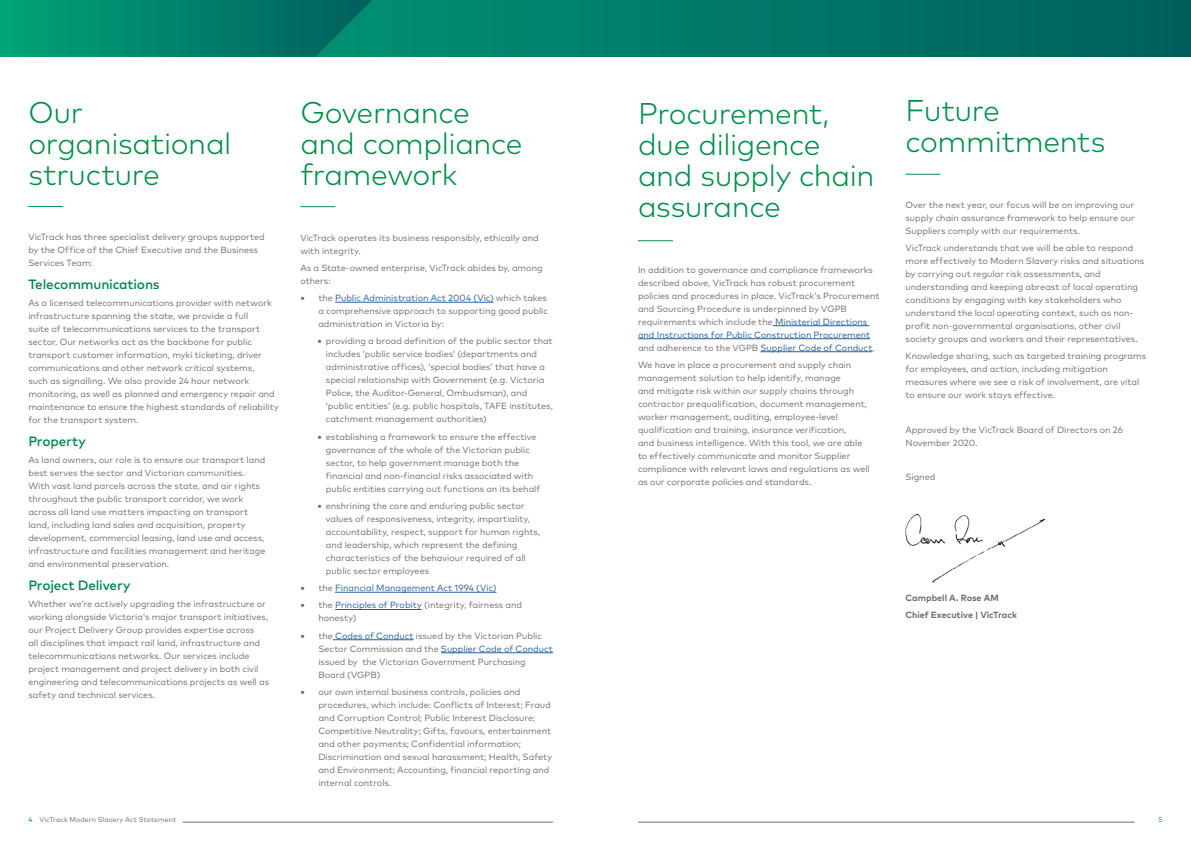
<style>
.page{position:relative;width:1191px;height:842px;background:#fff}
.page>*{position:absolute;margin:0;border:0;box-sizing:border-box;transform-origin:0 0}
.t1{font:300 30px/31px "Mark";letter-spacing:-.015em;color:#009047}
.t2{font:500 13.5px "Mark OT";letter-spacing:-.015em;color:#00854c}
.t3{font:9px/13px "Mark OT";color:#6d6e71}
.t4{font:700 9px/17.3px "Mark OT";color:#6d6e71}
.t5{font:9px "Mark OT";color:#215e9e}
.t6{font:7px "Mark OT";letter-spacing:.01em;color:#6d6e71}
.t7{font:7px "Mark OT";color:#009047}
.s1{font-family:"Mark";font-weight:700;font-size:10px}
.s2{color:#215e9e}
.s3{font-family:"Mark";font-weight:700;font-size:10px;color:#6d6e71}
.s4{color:#6d6e71}
.s5{color:#009047}
</style>
<div class="page">
<svg style="left:372px;top:0;width:819px;height:57px;background:#007666"></svg>
<svg style="left:0;top:0;width:372px;height:57px;background:#00846b"></svg>
<hr style="left:183px;top:822px;width:370px;height:1px;background:#6d6e71">
<hr style="left:638px;top:822px;width:496px;height:1px;background:#6d6e71">
<hr style="left:772px;top:325px;width:97px;height:1px;background:#215e9e">
<hr style="left:638px;top:338px;width:232px;height:1px;background:#215e9e">
<hr style="left:760px;top:351px;width:112px;height:1px;background:#215e9e">
<hr style="left:335px;top:302px;width:158px;height:1px;background:#215e9e">
<hr style="left:335px;top:592px;width:161px;height:1px;background:#215e9e">
<hr style="left:335px;top:609px;width:87px;height:1px;background:#215e9e">
<hr style="left:333px;top:639px;width:80px;height:1px;background:#215e9e">
<hr style="left:441px;top:652px;width:112px;height:1px;background:#215e9e">
<hr style="left:28px;top:206px;width:35px;height:1px;background:#009047">
<hr style="left:638px;top:240px;width:35px;height:1px;background:#009047">
<hr style="left:905px;top:174px;width:35px;height:1px;background:#009047">
<hr style="left:300px;top:206px;width:35px;height:1px;background:#009047">
<img style="left:905px;top:513px;width:140px;height:69px">
<h1 class="t1" style="left:28px;top:97px;width:204px">Our organisational structure</h1>
<p class="t3" style="left:28px;top:230px;width:238px">VicTrack has three specialist delivery groups supported by the Office of the Chief Executive and the Business<br>Services Team:</p>
<h2 class="t2" style="left:28px;top:276px;width:133px">Telecommunications</h2>
<p class="t3" style="left:28px;top:296px;width:252px">As a licensed telecommunications provider with network infrastructure spanning the state, we provide a full<br>suite of telecommunications services to the transport sector. Our networks act as the backbone for public transport customer information, myki ticketing, driver communications and other network critical systems,<br>such as signalling. We also provide 24 hour network monitoring, as well as planned and emergency repair and maintenance to ensure the highest standards of reliability for the transport system.</p>
<h2 class="t2" style="left:28px;top:433px;width:59px">Property</h2>
<p class="t3" style="left:28px;top:453px;width:238px">As land owners, our role is to ensure our transport land best serves the sector and Victorian communities.<br>With vast land parcels across the state, and air rights throughout the public transport corridor, we work across all land use matters impacting on transport land, including land sales and acquisition, property development, commercial leasing, land use and access, infrastructure and facilities management and heritage and environmental preservation.</p>
<h2 class="t2" style="left:28px;top:577px;width:104px">Project Delivery</h2>
<p class="t3" style="left:28px;top:597px;width:242px">Whether we’re actively upgrading the infrastructure or working alongside Victoria’s major transport initiatives, our Project Delivery Group provides expertise across<br>all disciplines that impact rail land, infrastructure and telecommunications networks. Our services include project management and project delivery in both civil engineering and telecommunications projects as well as safety and technical services.</p>
<h1 class="t1" style="left:300px;top:97px;width:224px">Governance and compliance framework</h1>
<p class="t3" style="left:300px;top:231px;width:240px">VicTrack operates its business responsibly, ethically and with integrity.</p>
<p class="t3" style="left:300px;top:261px;width:244px">As a State-owned enterprise, VicTrack abides by, among others:</p>
<p class="t3" style="left:318px;top:291px;width:231px;text-indent:-18px"><span class="s1">•</span> the <span class="s2">Public Administration Act 2004 (Vic)</span> which takes a comprehensive approach to supporting good public administration in Victoria by:</p>
<p class="t3" style="left:326px;top:334px;width:228px;text-indent:-9px"><span class="s1">•</span> providing a broad definition of the public sector that includes ‘public service bodies’ (departments and administrative offices), ‘special bodies’ that have a special relationship with Government (e.g. Victoria Police, the Auditor-General, Ombudsman), and ‘public entities’ (e.g. public hospitals, TAFE institutes, catchment management authorities)</p>
<p class="t3" style="left:326px;top:430px;width:216px;text-indent:-9px"><span class="s1">•</span> establishing a framework to ensure the effective governance of the whole of the Victorian public sector, to help government manage both the financial and non-financial risks associated with public entities carrying out functions on its behalf</p>
<p class="t3" style="left:326px;top:499px;width:216px;text-indent:-9px"><span class="s1">•</span> enshrining the core and enduring public sector values of responsiveness, integrity, impartiality, accountability, respect, support for human rights, and leadership, which represent the defining characteristics of the behaviour required of all public sector employees</p>
<p class="t5" style="left:300px;top:582px;width:198px"><span class="s3">•</span> <span class="s4">the</span> Financial Management Act 1994 (Vic)</p>
<p class="t3" style="left:318px;top:598px;width:205px;text-indent:-18px"><span class="s1">•</span> the <span class="s2">Principles of Probity</span> (integrity, fairness and honesty)</p>
<p class="t3" style="left:318px;top:629px;width:236px;text-indent:-18px"><span class="s1">•</span> the <span class="s2">Codes of Conduct</span> issued by the Victorian Public Sector Commission and the <span class="s2">Supplier Code of Conduct </span>issued by the Victorian Government Purchasing Board (VGPB)</p>
<p class="t3" style="left:318px;top:685px;width:235px;text-indent:-18px"><span class="s1">•</span> our own internal business controls, policies and procedures, which include: Conflicts of Interest; Fraud and Corruption Control; Public Interest Disclosure; Competitive Neutrality; Gifts, favours, entertainment and other payments; Confidential information; Discrimination and sexual harassment; Health, Safety and Environment; Accounting, financial reporting and internal controls.</p>
<h1 class="t1" style="left:638px;top:98px;width:238px">Procurement, due diligence and supply chain assurance</h1>
<p class="t3" style="left:638px;top:263px;width:243px">In addition to governance and compliance frameworks described above, VicTrack has robust procurement policies and procedures in place. VicTrack’s Procurement and Sourcing Procedure is underpinned by VGPB requirements which include the <span class="s2">Ministerial Directions and Instructions for Public Construction Procurement </span>and adherence to the VGPB <span class="s2">Supplier Code of Conduct</span>.</p>
<p class="t3" style="left:638px;top:358px;width:233px">We have in place a procurement and supply chain management solution to help identify, manage<br>and mitigate risk within our supply chains through contractor prequalification, document management, worker management, auditing, employee-level qualification and training, insurance verification,<br>and business intelligence. With this tool, we are able to effectively communicate and monitor Supplier compliance with relevant laws and regulations as well as our corporate policies and standards.</p>
<h1 class="t1" style="left:905px;top:95px;width:201px">Future commitments</h1>
<p class="t3" style="left:905px;top:198px;width:231px;text-align:justify">Over the next year, our focus will be on improving our supply chain assurance framework to help ensure our Suppliers comply with our requirements.</p>
<p class="t3" style="left:905px;top:241px;width:240px">VicTrack understands that we will be able to respond more effectively to Modern Slavery risks and situations by carrying out regular risk assessments, and understanding and keeping abreast of local operating conditions by engaging with key stakeholders who understand the local operating context, such as non&shy;profit non-governmental organisations, other civil society groups and workers and their representatives.</p>
<p class="t3" style="left:905px;top:349px;width:242px">Knowledge sharing, such as targeted training programs for employees, and action, including mitigation measures where we see a risk of involvement, are vital to ensure our work stays effective.</p>
<p class="t3" style="left:905px;top:423px;width:219px">Approved by the VicTrack Board of Directors on 26<br>November 2020.</p>
<p class="t3" style="left:905px;top:470px;width:31px">Signed</p>
<p class="t4" style="left:905px;top:589px;width:113px">Campbell A. Rose AM<br>Chief Executive | VicTrack</p>
<p class="t6" style="left:28px;top:815px;width:149px"><span class="s5">4</span> VicTrack Modern Slavery Act Statement</p>
<p class="t7" style="left:1158px;top:815px;width:6px">5</p>
</div>
